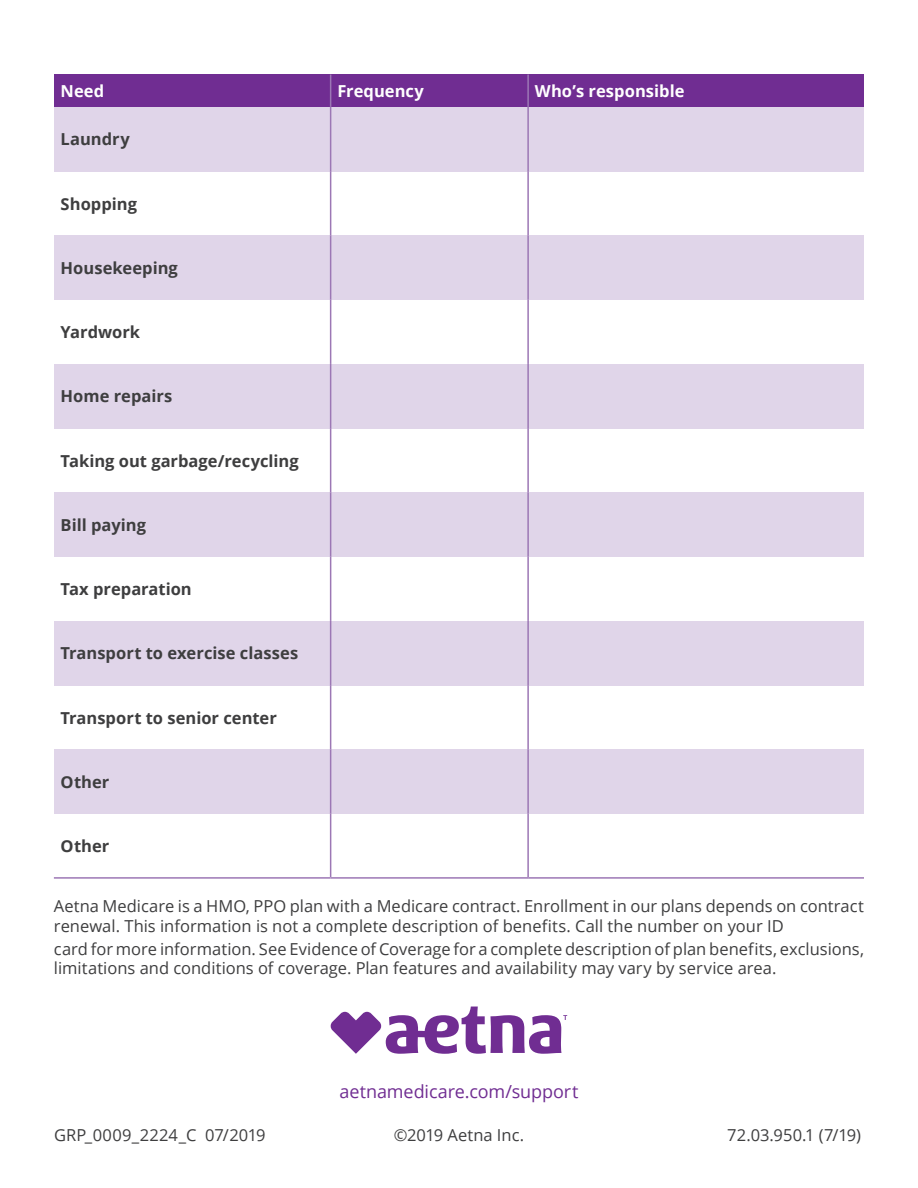
<style>
.page{position:relative;width:918px;height:1188px;background:#fff}
.page>*{position:absolute;margin:0;border:0;box-sizing:border-box;transform-origin:0 0}
.t1{font:18px "Open Sans";letter-spacing:-.005em;color:#702d92}
.t2{font:16.5px/19.5px "Open Sans";color:#3e3e3f}
.t3{font:700 16.5px "Open Sans";color:#3e3e3f}
.t4{font:700 16.5px "Open Sans";letter-spacing:.005em;color:#fff}
</style>
<div class="page">
<div style="left:54px;top:75px;width:277px;height:32px;background:#702d92"></div>
<div style="left:331px;top:75px;width:197px;height:32px;background:#702d92"></div>
<div style="left:528px;top:75px;width:336px;height:32px;background:#702d92"></div>
<div style="left:54px;top:107px;width:277px;height:64px;background:#e0d5e9"></div>
<div style="left:331px;top:107px;width:197px;height:64px;background:#e0d5e9"></div>
<div style="left:528px;top:107px;width:336px;height:64px;background:#e0d5e9"></div>
<div style="left:54px;top:235px;width:277px;height:65px;background:#e0d5e9"></div>
<div style="left:331px;top:235px;width:197px;height:65px;background:#e0d5e9"></div>
<div style="left:528px;top:235px;width:336px;height:65px;background:#e0d5e9"></div>
<div style="left:54px;top:364px;width:277px;height:64px;background:#e0d5e9"></div>
<div style="left:331px;top:364px;width:197px;height:64px;background:#e0d5e9"></div>
<div style="left:528px;top:364px;width:336px;height:64px;background:#e0d5e9"></div>
<div style="left:54px;top:492px;width:277px;height:65px;background:#e0d5e9"></div>
<div style="left:331px;top:492px;width:197px;height:65px;background:#e0d5e9"></div>
<div style="left:528px;top:492px;width:336px;height:65px;background:#e0d5e9"></div>
<div style="left:54px;top:621px;width:277px;height:64px;background:#e0d5e9"></div>
<div style="left:331px;top:621px;width:197px;height:64px;background:#e0d5e9"></div>
<div style="left:528px;top:621px;width:336px;height:64px;background:#e0d5e9"></div>
<div style="left:54px;top:749px;width:277px;height:65px;background:#e0d5e9"></div>
<div style="left:331px;top:749px;width:197px;height:65px;background:#e0d5e9"></div>
<div style="left:528px;top:749px;width:336px;height:65px;background:#e0d5e9"></div>
<hr style="left:330px;top:107px;width:1px;height:64px;background:#9c77b5">
<hr style="left:330px;top:171px;width:1px;height:64px;background:#9c77b5">
<hr style="left:330px;top:235px;width:1px;height:65px;background:#9c77b5">
<hr style="left:330px;top:300px;width:1px;height:64px;background:#9c77b5">
<hr style="left:330px;top:364px;width:1px;height:64px;background:#9c77b5">
<hr style="left:330px;top:428px;width:1px;height:64px;background:#9c77b5">
<hr style="left:330px;top:492px;width:1px;height:65px;background:#9c77b5">
<hr style="left:330px;top:557px;width:1px;height:64px;background:#9c77b5">
<hr style="left:330px;top:621px;width:1px;height:64px;background:#9c77b5">
<hr style="left:330px;top:685px;width:1px;height:64px;background:#9c77b5">
<hr style="left:330px;top:749px;width:1px;height:65px;background:#9c77b5">
<hr style="left:330px;top:814px;width:1px;height:63px;background:#9c77b5">
<hr style="left:330px;top:75px;width:1px;height:32px;background:#9c77b5">
<hr style="left:527px;top:75px;width:2px;height:32px;background:#9c77b5">
<hr style="left:527px;top:107px;width:2px;height:64px;background:#9c77b5">
<hr style="left:527px;top:171px;width:2px;height:64px;background:#9c77b5">
<hr style="left:527px;top:235px;width:2px;height:65px;background:#9c77b5">
<hr style="left:527px;top:300px;width:2px;height:64px;background:#9c77b5">
<hr style="left:527px;top:364px;width:2px;height:64px;background:#9c77b5">
<hr style="left:527px;top:428px;width:2px;height:64px;background:#9c77b5">
<hr style="left:527px;top:492px;width:2px;height:65px;background:#9c77b5">
<hr style="left:527px;top:557px;width:2px;height:64px;background:#9c77b5">
<hr style="left:527px;top:621px;width:2px;height:64px;background:#9c77b5">
<hr style="left:527px;top:685px;width:2px;height:64px;background:#9c77b5">
<hr style="left:527px;top:749px;width:2px;height:65px;background:#9c77b5">
<hr style="left:527px;top:814px;width:2px;height:63px;background:#9c77b5">
<hr style="left:54px;top:877px;width:277px;height:2px;background:#9c77b5">
<hr style="left:331px;top:877px;width:197px;height:2px;background:#9c77b5">
<hr style="left:528px;top:877px;width:336px;height:2px;background:#9c77b5">
<svg style="left:330px;top:1007px;width:237px;height:47px"></svg>
<p class="t4" style="left:61px;top:79px;width:45px">Need</p>
<p class="t4" style="left:337px;top:79px;width:88px">Frequency</p>
<p class="t4" style="left:535px;top:79px;width:151px">Who’s responsible</p>
<p class="t3" style="left:61px;top:128px;width:71px">Laundry</p>
<p class="t3" style="left:61px;top:192px;width:78px">Shopping</p>
<p class="t3" style="left:61px;top:256px;width:119px">Housekeeping</p>
<p class="t3" style="left:61px;top:320px;width:81px">Yardwork</p>
<p class="t3" style="left:61px;top:385px;width:113px">Home repairs</p>
<p class="t3" style="left:61px;top:449px;width:240px">Taking out garbage/recycling</p>
<p class="t3" style="left:61px;top:513px;width:87px">Bill paying</p>
<p class="t3" style="left:61px;top:577px;width:133px">Tax preparation</p>
<p class="t3" style="left:61px;top:642px;width:239px">Transport to exercise classes</p>
<p class="t3" style="left:61px;top:706px;width:218px">Transport to senior center</p>
<p class="t3" style="left:61px;top:770px;width:50px">Other</p>
<p class="t3" style="left:61px;top:834px;width:50px">Other</p>
<p class="t2" style="left:54px;top:896px;width:812px">Aetna Medicare is a HMO, PPO plan with a Medicare contract. Enrollment in our plans depends on contract renewal. This information is not a complete description of benefits. Call the number on your ID</p>
<p class="t2" style="left:54px;top:938px;width:812px">card for more information. See Evidence of Coverage for a complete description of plan benefits, exclusions, limitations and conditions of coverage. Plan features and availability may vary by service area.</p>
<p class="t1" style="left:340px;top:1079px;width:240px">aetnamedicare.com/support</p>
<p class="t2" style="left:54px;top:1124px;width:213px">GRP_0009_2224_C 07/2019</p>
<p class="t2" style="left:394px;top:1124px;width:132px">©2019 Aetna Inc.</p>
<p class="t2" style="left:727px;top:1124px;width:135px">72.03.950.1 (7/19)</p>
</div>
